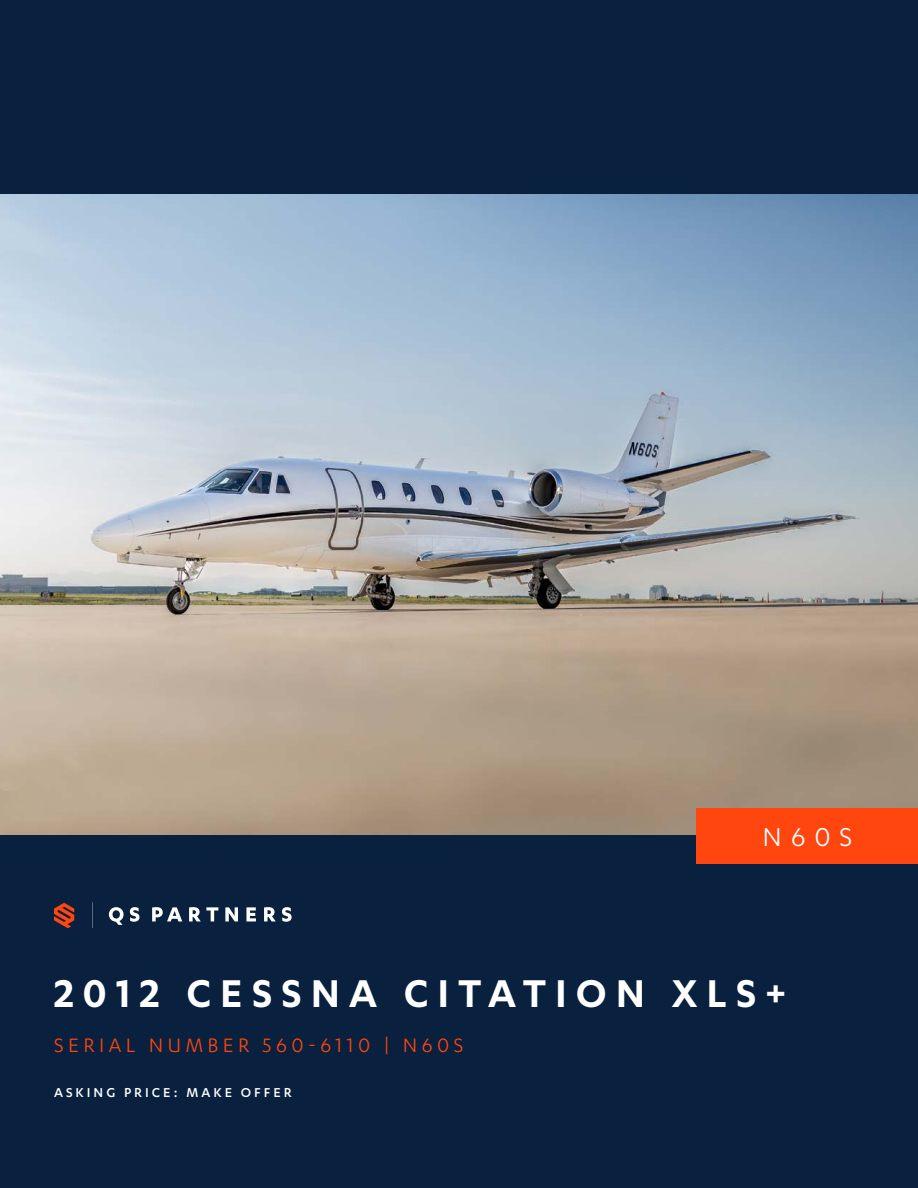
<style>
.page{position:relative;width:918px;height:1188px;background:#09213e}
.page>*{position:absolute;margin:0;border:0;box-sizing:border-box;transform-origin:0 0}
.t1{font:600 45px "Karbon";letter-spacing:.2em;color:#fff}
.t2{font:30px "Karbon";color:#fff}
.t3{font:22.5px "Karbon";letter-spacing:.2em;color:#ff460f}
.t4{font:500 15px "Karbon";letter-spacing:.2em;color:#fff}
</style>
<div class="page">
<img style="left:0;top:194px;width:918px;height:641px">
<svg style="left:54px;top:903px;width:20px;height:25px"></svg>
<svg style="left:109px;top:907px;width:15px;height:18px"></svg>
<svg style="left:130px;top:907px;width:9px;height:15px"></svg>
<svg style="left:152px;top:907px;width:30px;height:14px"></svg>
<svg style="left:189px;top:907px;width:29px;height:14px"></svg>
<svg style="left:225px;top:907px;width:13px;height:14px"></svg>
<svg style="left:246px;top:907px;width:10px;height:14px"></svg>
<svg style="left:264px;top:907px;width:12px;height:14px"></svg>
<svg style="left:282px;top:907px;width:10px;height:15px"></svg>
<svg style="left:92px;top:902px;width:1px;height:26px"></svg>
<div style="left:696px;top:808px;width:222px;height:56px;background:#ff460f"></div>
<p class="t2" style="left:763px;top:821px;width:91px">N60S</p>
<p class="t1" style="left:54px;top:967px;width:734px">2012 CESSNA CITATION XLS+</p>
<p class="t3" style="left:54px;top:1032px;width:411px">SERIAL NUMBER 560-6110 | N60S</p>
<p class="t4" style="left:54px;top:1084px;width:239px">ASKING PRICE: MAKE OFFER</p>
</div>
